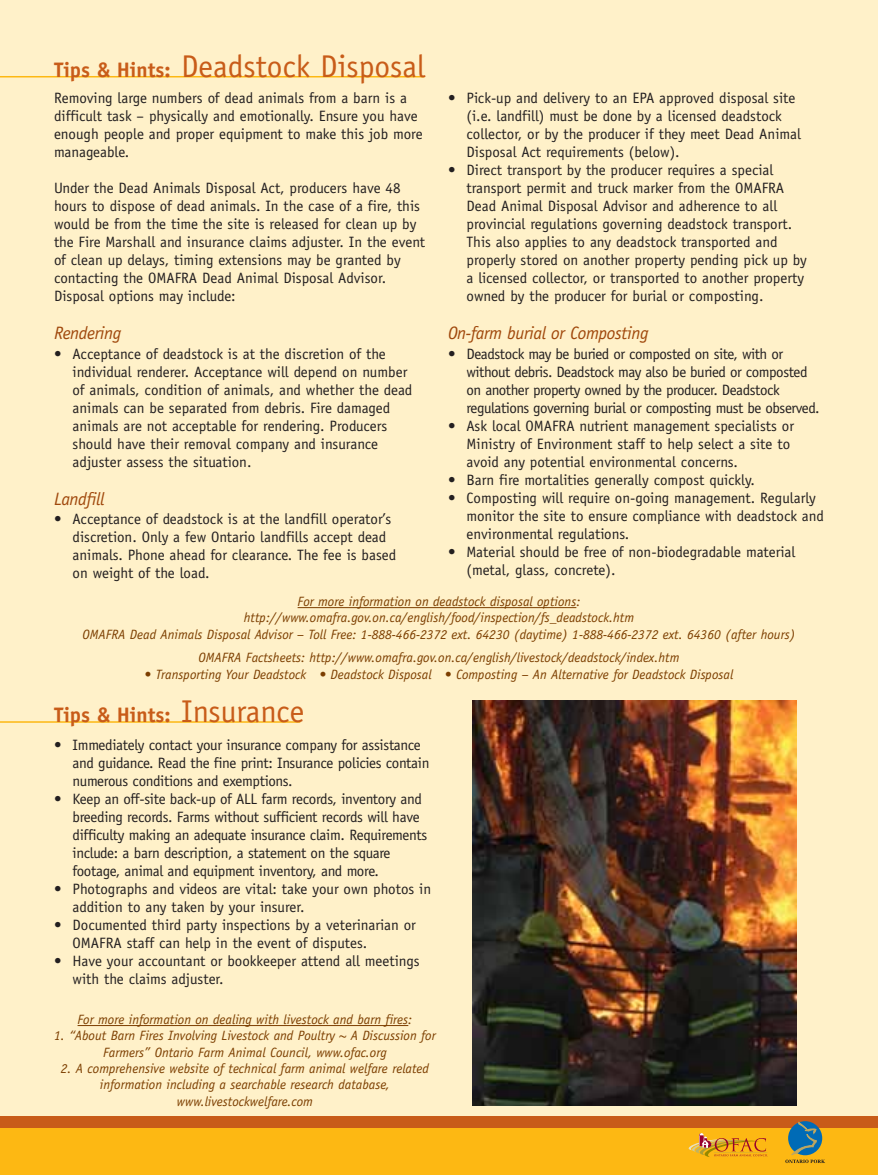
<style>
.page{position:relative;width:878px;height:1175px;background:#fff}
.page>*{position:absolute;margin:0;border:0;box-sizing:border-box;transform-origin:0 0}
.t1{font:31.5px "Officina Sans";color:#c85c19}
.t2{font:700 21px "Officina Sans";color:#c85c19}
.t3{font:italic 18px "Officina Sans";letter-spacing:-.02em;color:#a0480c}
.t4{font:15px/18px "Officina Sans";color:#231f20}
.t5{font:15px/18px "Officina Sans";letter-spacing:-.02em;color:#231f20}
.t6{font:15px/18px "Officina Sans";letter-spacing:-.03em;color:#231f20}
.t7{font:italic 13.5px/16.2px "Officina Sans";color:#7c3e00;text-align:center}
.s1{font-weight:700;font-size:21px}
.s2{font-weight:400;font-size:31.5px}
</style>
<div class="page">
<div style="left:0;top:0;width:878px;height:1162px;background:#fff1c9"></div>
<div style="left:0;top:1126px;width:878px;height:48px;background:#fdb813"></div>
<div style="left:0;top:1116px;width:878px;height:11px;background:#c85c19"></div>
<hr style="left:0;top:76px;width:424px;height:1px;background:#fdb813">
<hr style="left:0;top:721px;width:300px;height:1px;background:#fdb813">
<hr style="left:297px;top:607px;width:66px;height:1px;background:#7c3e00">
<hr style="left:363px;top:607px;width:213px;height:1px;background:#7c3e00">
<hr style="left:78px;top:1025px;width:65px;height:1px;background:#7c3e00">
<hr style="left:143px;top:1025px;width:265px;height:1px;background:#7c3e00">
<img style="left:472px;top:701px;width:324px;height:404px">
<svg style="left:785px;top:1122px;width:40px;height:41px"></svg>
<svg style="left:688px;top:1133px;width:79px;height:24px"></svg>
<h1 class="t1" style="left:54px;top:54px;width:373px"><span class="s1">Tips &amp; Hints:</span> Deadstock Disposal</h1>
<p class="t4" style="left:54px;top:90px;width:370px">Removing large numbers of dead animals from a barn is a difficult task – physically and emotionally. Ensure you have enough people and proper equipment to make this job more manageable.</p>
<p class="t4" style="left:54px;top:180px;width:372px">Under the Dead Animals Disposal Act, producers have 48 hours to dispose of dead animals. In the case of a fire, this would be from the time the site is released for clean up by the Fire Marshall and insurance claims adjuster. In the event of clean up delays, timing extensions may be granted by contacting the OMAFRA Dead Animal Disposal Advisor.<br>Disposal options may include:</p>
<p class="t3" style="left:54px;top:326px;width:69px">Rendering</p>
<p class="t4" style="left:73px;top:346px;width:341px;text-indent:-19px">• Acceptance of deadstock is at the discretion of the individual renderer. Acceptance will depend on number of animals, condition of animals, and whether the dead animals can be separated from debris. Fire damaged animals are not acceptable for rendering. Producers should have their removal company and insurance adjuster assess the situation.</p>
<p class="t3" style="left:54px;top:492px;width:52px">Landfill</p>
<p class="t4" style="left:73px;top:511px;width:325px;text-indent:-19px">• Acceptance of deadstock is at the landfill operator’s discretion. Only a few Ontario landfills accept dead animals. Phone ahead for clearance. The fee is based on weight of the load.</p>
<p class="t4" style="left:466px;top:90px;width:336px;text-indent:-19px">• Pick-up and delivery to an EPA approved disposal site (i.e. landfill) must be done by a licensed deadstock collector, or by the producer if they meet Dead Animal Disposal Act requirements (below).</p>
<p class="t4" style="left:466px;top:162px;width:342px;text-indent:-19px">• Direct transport by the producer requires a special transport permit and truck marker from the OMAFRA Dead Animal Disposal Advisor and adherence to all provincial regulations governing deadstock transport.<br>This also applies to any deadstock transported and properly stored on another property pending pick up by a licensed collector, or transported to another property owned by the producer for burial or composting.</p>
<p class="t3" style="left:448px;top:326px;width:202px">On-farm burial or Composting</p>
<p class="t6" style="left:466px;top:346px;width:354px;text-indent:-19px">• Deadstock may be buried or composted on site, with or without debris. Deadstock may also be buried or composted on another property owned by the producer. Deadstock regulations governing burial or composting must be observed.</p>
<p class="t4" style="left:466px;top:418px;width:329px;text-indent:-19px">• Ask local OMAFRA nutrient management specialists or<br>Ministry of Environment staff to help select a site to avoid any potential environmental concerns.</p>
<p class="t4" style="left:448px;top:472px;width:308px">• Barn fire mortalities generally compost quickly.</p>
<p class="t4" style="left:466px;top:490px;width:359px;text-indent:-19px">• Composting will require on-going management. Regularly monitor the site to ensure compliance with deadstock and environmental regulations.</p>
<p class="t4" style="left:466px;top:544px;width:330px;text-indent:-19px">• Material should be free of non-biodegradable material (metal, glass, concrete).</p>
<p class="t7" style="left:83px;top:594px;width:714px">For more information on deadstock disposal options:<br>http://www.omafra.gov.on.ca/english/food/inspection/fs_deadstock.htm<br>OMAFRA Dead Animals Disposal Advisor – Toll Free: 1-888-466-2372 ext. 64230 (daytime) 1-888-466-2372 ext. 64360 (after hours)</p>
<p class="t7" style="left:198px;top:650px;width:482px">OMAFRA Factsheets: http://www.omafra.gov.on.ca/english/livestock/deadstock/index.htm</p>
<p class="t7" style="left:145px;top:667px;width:590px">• Transporting Your Deadstock • Deadstock Disposal • Composting – An Alternative for Deadstock Disposal</p>
<h2 class="t2" style="left:54px;top:707px;width:252px">Tips &amp; Hints: <span class="s2">Insurance</span></h2>
<p class="t5" style="left:73px;top:737px;width:358px;text-indent:-19px">• Immediately contact your insurance company for assistance and guidance. Read the fine print: Insurance policies contain numerous conditions and exemptions.</p>
<p class="t5" style="left:73px;top:791px;width:356px;text-indent:-19px">• Keep an off-site back-up of ALL farm records, inventory and breeding records. Farms without sufficient records will have difficulty making an adequate insurance claim. Requirements include: a barn description, a statement on the square footage, animal and equipment inventory, and more.</p>
<p class="t4" style="left:73px;top:881px;width:360px;text-indent:-19px">• Photographs and videos are vital: take your own photos in addition to any taken by your insurer.</p>
<p class="t4" style="left:73px;top:917px;width:345px;text-indent:-19px">• Documented third party inspections by a veterinarian or<br>OMAFRA staff can help in the event of disputes.</p>
<p class="t4" style="left:73px;top:953px;width:348px;text-indent:-19px">• Have your accountant or bookkeeper attend all meetings with the claims adjuster.</p>
<p class="t7" style="left:78px;top:1012px;width:336px">For more information on dealing with livestock and barn fires:</p>
<p class="t7" style="left:54px;top:1028px;width:383px">1. “About Barn Fires Involving Livestock and Poultry ~ A Discussion for<br>Farmers” Ontario Farm Animal Council, www.ofac.org</p>
<p class="t7" style="left:61px;top:1061px;width:370px;line-height:16.8px">2. A comprehensive website of technical farm animal welfare related information including a searchable research database, www.livestockwelfare.com</p>
</div>
